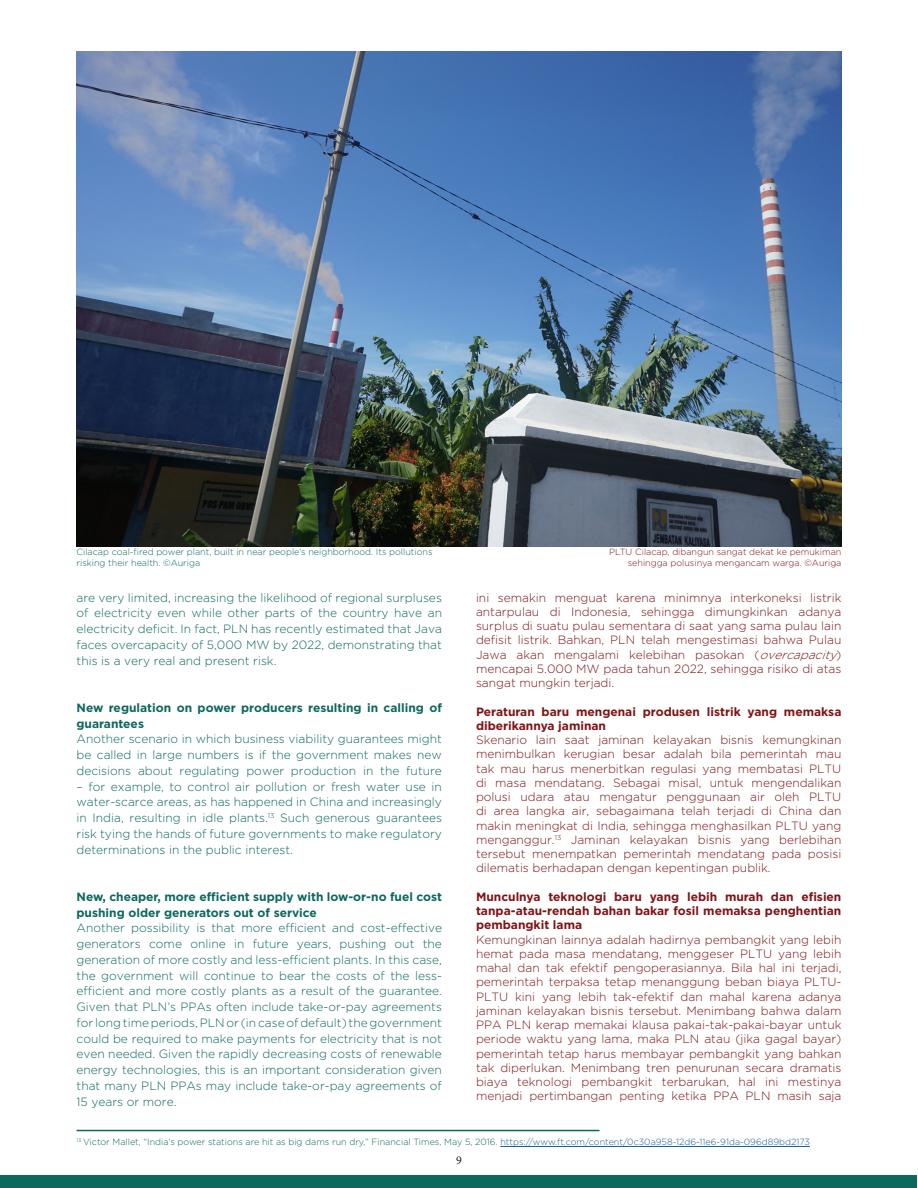
<style>
.page{position:relative;width:918px;height:1188px;background:#fff}
.page>*{position:absolute;margin:0;border:0;box-sizing:border-box;transform-origin:0 0}
.t1{font:300 12px/14.2px "Gotham";color:#7f1416;text-align:justify}
.t2{font:300 12px/15.8px "Gotham";color:#0d685e;text-align:justify}
.t3{font:700 12px/14.2px "Gotham";color:#7f1416}
.t4{font:700 12px/15.8px "Gotham";color:#0d685e}
.t5{font:12px "Minion Pro";color:#231f20}
.t6{font:300 9px/10.8px "Gotham";color:#0d685e}
.t7{font:300 9px "Gotham";color:#7f1416}
.s1{font-style:italic}
.s2{color:#175d9e}
</style>
<div class="page">
<div style="left:1px;top:1175px;width:916px;height:12px;background:#0d685e"></div>
<hr style="left:500px;top:1146px;width:310px;height:1px;background:#175d9e">
<hr style="left:77px;top:1130px;width:523px;height:1px;background:#0d685e">
<img style="left:77px;top:51px;width:764px;height:495px">
<p class="t6" style="left:77px;top:546px;width:357px">Cilacap coal-fired power plant, built in near people’s neighborhood. Its pollutions risking their health. ©Auriga</p>
<p class="t7" style="left:609px;top:547px;width:234px">PLTU Cilacap, dibangun sangat dekat ke pemukiman</p>
<p class="t7" style="left:628px;top:558px;width:215px">sehingga polusinya mengancam warga. ©Auriga</p>
<p class="t2" style="left:77px;top:589px;width:367px">are very limited, increasing the likelihood of regional surpluses of electricity even while other parts of the country have an electricity deficit. In fact, PLN has recently estimated that Java faces overcapacity of 5,000 MW by 2022, demonstrating that this is a very real and present risk.</p>
<p class="t4" style="left:77px;top:700px;width:367px">New regulation on power producers resulting in calling of guarantees</p>
<p class="t2" style="left:77px;top:731px;width:367px">Another scenario in which business viability guarantees might be called in large numbers is if the government makes new decisions about regulating power production in the future</p>
<p class="t2" style="left:77px;top:778px;width:367px">– for example, to control air pollution or fresh water use in water-scarce areas, as has happened in China and increasingly in India, resulting in idle plants.<sup>13</sup> Such generous guarantees risk tying the hands of future governments to make regulatory determinations in the public interest.</p>
<p class="t4" style="left:77px;top:889px;width:367px">New, cheaper, more efficient supply with low-or-no fuel cost pushing older generators out of service</p>
<p class="t2" style="left:77px;top:920px;width:367px">Another possibility is that more efficient and cost-effective generators come online in future years, pushing out the generation of more costly and less-efficient plants. In this case, the government will continue to bear the costs of the less&shy;efficient and more costly plants as a result of the guarantee.<br>Given that PLN’s PPAs often include take-or-pay agreements for long time periods, PLN or (in case of default) the government could be required to make payments for electricity that is not even needed. Given the rapidly decreasing costs of renewable energy technologies, this is an important consideration given that many PLN PPAs may include take-or-pay agreements of 15 years or more.</p>
<p class="t1" style="left:476px;top:590px;width:367px">ini semakin menguat karena minimnya interkoneksi listrik antarpulau di Indonesia, sehingga dimungkinkan adanya surplus di suatu pulau sementara di saat yang sama pulau lain defisit listrik. Bahkan, PLN telah mengestimasi bahwa Pulau Jawa akan mengalami kelebihan pasokan (<span class="s1">overcapacity</span>) mencapai 5.000 MW pada tahun 2022, sehingga risiko di atas sangat mungkin terjadi.</p>
<p class="t3" style="left:476px;top:704px;width:367px">Peraturan baru mengenai produsen listrik yang memaksa diberikannya jaminan</p>
<p class="t1" style="left:476px;top:733px;width:367px">Skenario lain saat jaminan kelayakan bisnis kemungkinan menimbulkan kerugian besar adalah bila pemerintah mau tak mau harus menerbitkan regulasi yang membatasi PLTU di masa mendatang. Sebagai misal, untuk mengendalikan polusi udara atau mengatur penggunaan air oleh PLTU di area langka air, sebagaimana telah terjadi di China dan makin meningkat di India, sehingga menghasilkan PLTU yang menganggur.<sup>13</sup> Jaminan kelayakan bisnis yang berlebihan tersebut menempatkan pemerintah mendatang pada posisi dilematis berhadapan dengan kepentingan publik.</p>
<p class="t3" style="left:476px;top:889px;width:367px;text-align:justify">Munculnya teknologi baru yang lebih murah dan efisien tanpa-atau-rendah bahan bakar fosil memaksa penghentian pembangkit lama</p>
<p class="t1" style="left:476px;top:932px;width:367px">Kemungkinan lainnya adalah hadirnya pembangkit yang lebih hemat pada masa mendatang, menggeser PLTU yang lebih mahal dan tak efektif pengoperasiannya. Bila hal ini terjadi, pemerintah terpaksa tetap menanggung beban biaya PLTU-PLTU kini yang lebih tak-efektif dan mahal karena adanya jaminan kelayakan bisnis tersebut. Menimbang bahwa dalam PPA PLN kerap memakai klausa pakai-tak-pakai-bayar untuk periode waktu yang lama, maka PLN atau (jika gagal bayar) pemerintah tetap harus membayar pembangkit yang bahkan tak diperlukan. Menimbang tren penurunan secara dramatis biaya teknologi pembangkit terbarukan, hal ini mestinya menjadi pertimbangan penting ketika PPA PLN masih saja</p>
<p class="t6" style="left:77px;top:1137px;width:735px"><sup>13</sup> Victor Mallet, “India’s power stations are hit as big dams run dry,” Financial Times, May 5, 2016. <span class="s2">https://www.ft.com/content/0c30a958-12d6-11e6-91da-096d89bd2173</span></p>
<p class="t5" style="left:456px;top:1153px;width:7px">9</p>
</div>
